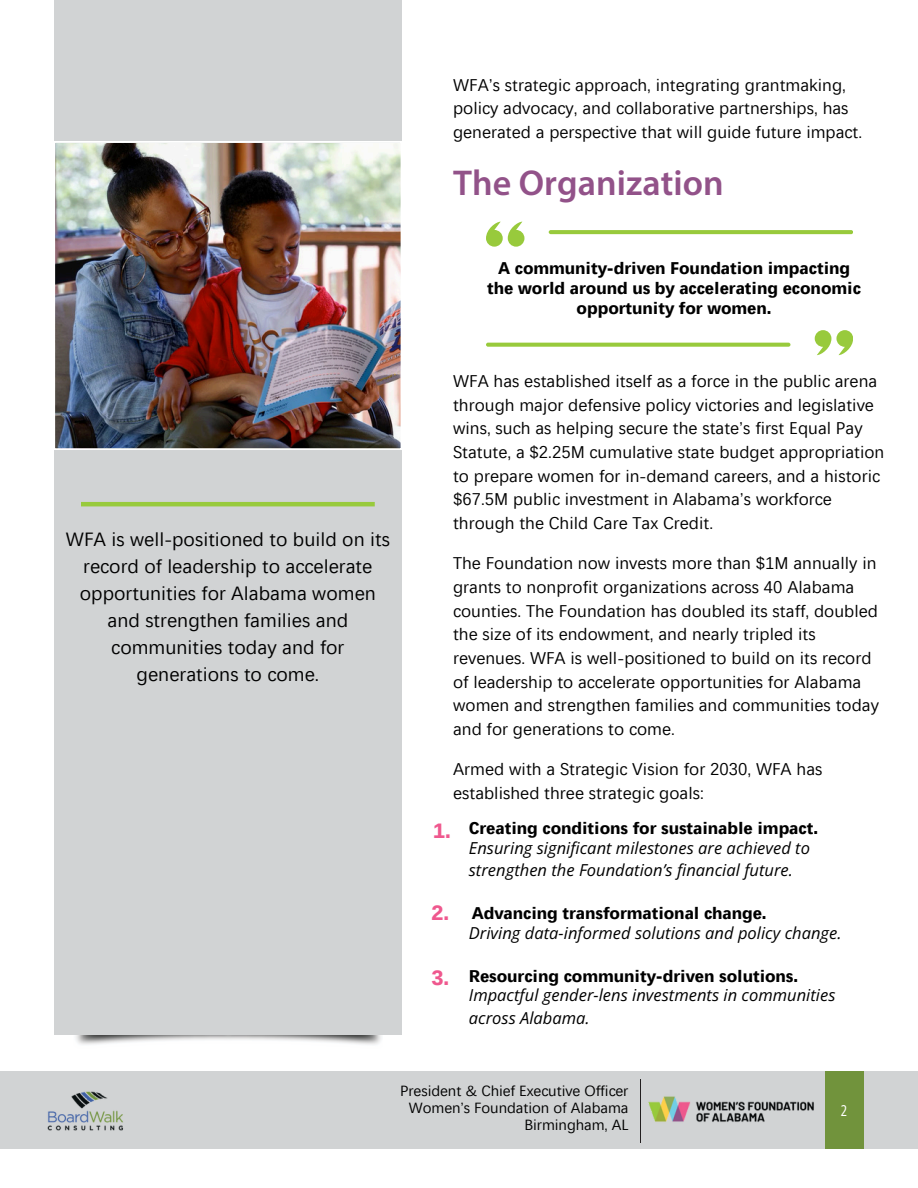
<style>
.page{position:relative;width:918px;height:1188px;background:#fff}
.page>*{position:absolute;margin:0;border:0;box-sizing:border-box;transform-origin:0 0}
.t1{font:600 36px "Myriad Pro";color:#925289}
.t2{font:700 21px "Leelawadee";color:#ef588e}
.t3{font:19.5px/27px "Leelawadee";color:#000;text-align:center}
.t4{font:17.25px/23.7px "Leelawadee";letter-spacing:.005em;color:#000}
.t5{font:700 17.25px/20.2px "Leelawadee";letter-spacing:-.005em;color:#000;text-align:center}
.t6{font:italic 16.5px/22.5px "Open Sans";color:#000}
.t7{font:15px "Leelawadee";letter-spacing:-.005em;color:#000}
.t8{font:15px "Open Sans Condensed";color:#fff}
</style>
<div class="page">
<img style="left:75px;top:1035px;width:307px;height:10px">
<div style="left:54px;top:0;width:348px;height:1035px;background:#d1d3d4"></div>
<div style="left:0;top:1071px;width:918px;height:78px;background:#d1d3d4"></div>
<div style="left:825px;top:1071px;width:39px;height:78px;background:#71933c"></div>
<img style="left:47px;top:1091px;width:76px;height:40px">
<hr style="left:81px;top:502px;width:294px;height:4px;background:#98ca3c">
<img style="left:54px;top:142px;width:348px;height:307px">
<hr style="left:641px;top:1079px;width:1px;height:63px;background:#231f20">
<img style="left:648px;top:1096px;width:166px;height:26px">
<svg style="left:486px;top:222px;width:38px;height:25px"></svg>
<svg style="left:815px;top:330px;width:38px;height:25px"></svg>
<svg style="left:549px;top:230px;width:304px;height:4px"></svg>
<svg style="left:486px;top:343px;width:304px;height:4px"></svg>
<h3 class="t3" style="left:66px;top:525px;width:326px">WFA is well-positioned to build on its record of leadership to accelerate opportunities for Alabama women and strengthen families and communities today and for generations to come.</h3>
<h1 class="t4" style="left:453px;top:73px;width:411px">WFA’s strategic approach, integrating grantmaking, policy advocacy, and collaborative partnerships, has generated a perspective that will guide future impact.</h1>
<p class="t1" style="left:453px;top:168px;width:272px">The Organization</p>
<h4 class="t5" style="left:487px;top:257px;width:375px">A community-driven Foundation impacting the world around us by accelerating economic opportunity for women.</h4>
<p class="t4" style="left:453px;top:369px;width:433px">WFA has established itself as a force in the public arena through major defensive policy victories and legislative wins, such as helping secure the state’s first Equal Pay Statute, a $2.25M cumulative state budget appropriation to prepare women for in-demand careers, and a historic $67.5M public investment in Alabama’s workforce through the Child Care Tax Credit.</p>
<p class="t4" style="left:453px;top:551px;width:427px">The Foundation now invests more than $1M annually in grants to nonprofit organizations across 40 Alabama counties. The Foundation has doubled its staff, doubled the size of its endowment, and nearly tripled its revenues. WFA is well-positioned to build on its record of leadership to accelerate opportunities for Alabama women and strengthen families and communities today and for generations to come.</p>
<h5 class="t4" style="left:453px;top:757px;width:371px">Armed with a Strategic Vision for 2030, WFA has established three strategic goals:</h5>
<h5 class="t2" style="left:433px;top:818px;width:19px">1.</h5>
<h4 class="t5" style="left:469px;top:818px;width:351px">Creating conditions for sustainable impact.</h4>
<h2 class="t6" style="left:469px;top:836px;width:343px">Ensuring significant milestones are achieved to strengthen the Foundation’s financial future.</h2>
<h5 class="t2" style="left:431px;top:900px;width:19px">2.</h5>
<h2 class="t5" style="left:472px;top:903px;width:296px">Advancing transformational change.</h2>
<h5 class="t6" style="left:469px;top:921px;width:374px">Driving data-informed solutions and policy change.</h5>
<h5 class="t2" style="left:431px;top:965px;width:19px">3.</h5>
<h5 class="t5" style="left:469px;top:965px;width:331px">Resourcing community-driven solutions.</h5>
<h4 class="t6" style="left:469px;top:984px;width:368px">Impactful gender-lens investments in communities across Alabama.</h4>
<h2 class="t7" style="left:400px;top:1081px;width:230px">President &amp; Chief Executive Officer</h2>
<h4 class="t7" style="left:409px;top:1098px;width:221px">Women’s Foundation of Alabama</h4>
<h5 class="t7" style="left:525px;top:1115px;width:105px">Birmingham, AL</h5>
<p class="t8" style="left:841px;top:1100px;width:8px">2</p>
</div>
